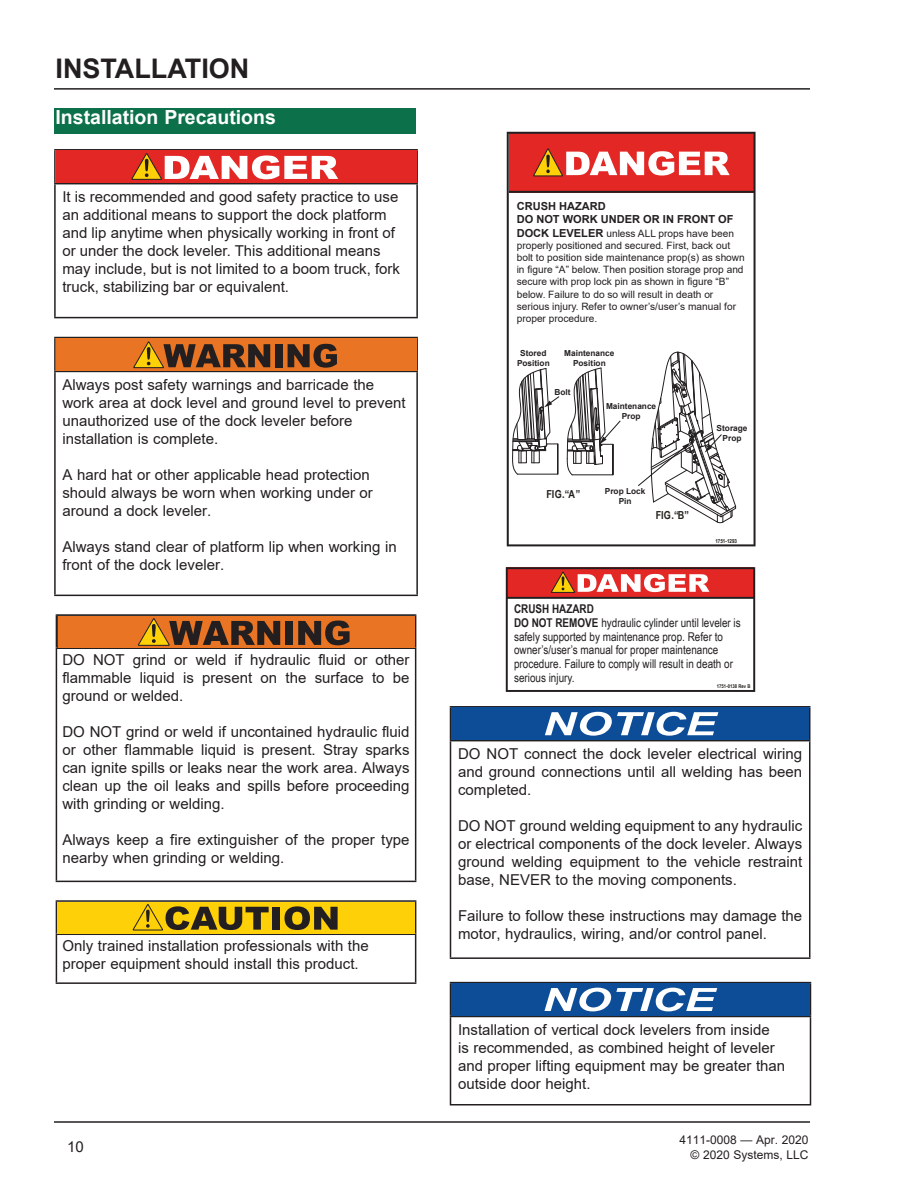
<style>
.page{position:relative;width:918px;height:1188px;background:#fff}
.page>*{position:absolute;margin:0;border:0;box-sizing:border-box;transform-origin:0 0}
.t1{font:700 27px "Arial";color:#231f20}
.t2{font:700 19.5px "Arial";color:#fff}
.t3{font:15px/18px "Arial";color:#231f20}
.t4{font:12.15px/13.8px "Arial Narrow";color:#231f20}
.t5{font:12px/14.4px "Arial";color:#231f20;text-align:right}
.t6{font:11.1px/13.2px "Myriad Pro";color:#231f20}
.t7{font:700 11.1px/13.2px "Arial";color:#231f20}
.t8{font:700 11.1px "Arial Narrow";letter-spacing:.01em;color:#23201b}
.t9{font:10.2px/12.1px "Arial";color:#231f20}
.t10{font:8.55px "Arial";color:#231f20}
.t11{font:700 8.25px/9.9px "Arial";color:#231f20;text-align:center}
.t12{font:700 5.55px "Arial Narrow";color:#1d1814}
.t13{font:700 5.25px "Arial Narrow";color:#1d1814}
.s1{font-weight:700;font-size:11.1px}
.s2{font-weight:700}
</style>
<div class="page">
<hr style="left:54px;top:88px;width:756px;height:2px;background:#231f20">
<hr style="left:54px;top:1121px;width:756px;height:2px;background:#231f20">
<div style="left:54px;top:108px;width:361px;height:26px;background:#0c714a"></div>
<svg style="left:451px;top:1017px;width:359px;height:87px"></svg>
<hr style="left:450px;top:982px;width:361px;height:1px;background:#231f20">
<hr style="left:450px;top:983px;width:1px;height:33px;background:#231f20">
<hr style="left:810px;top:983px;width:1px;height:33px;background:#231f20">
<hr style="left:450px;top:1016px;width:361px;height:1px;background:#231f20">
<hr style="left:450px;top:1017px;width:1px;height:87px;background:#231f20">
<hr style="left:810px;top:1017px;width:1px;height:87px;background:#231f20">
<hr style="left:450px;top:1104px;width:361px;height:2px;background:#231f20">
<div style="left:451px;top:983px;width:359px;height:33px;background:#0d4d97"></div>
<svg style="left:544px;top:988px;width:173px;height:23px"></svg>
<svg style="left:506px;top:567px;width:249px;height:125px"></svg>
<hr style="left:506px;top:597px;width:248px;height:2px;background:#231f20">
<hr style="left:56px;top:614px;width:360px;height:2px;background:#231f20">
<hr style="left:56px;top:616px;width:1px;height:32px;background:#231f20">
<hr style="left:415px;top:616px;width:1px;height:32px;background:#231f20">
<hr style="left:56px;top:648px;width:360px;height:1px;background:#231f20">
<hr style="left:56px;top:649px;width:1px;height:232px;background:#231f20">
<hr style="left:415px;top:649px;width:1px;height:232px;background:#231f20">
<hr style="left:56px;top:881px;width:360px;height:1px;background:#231f20">
<svg style="left:57px;top:616px;width:358px;height:32px;background:#b66122"></svg>
<hr style="left:56px;top:900px;width:360px;height:2px;background:#231f20">
<hr style="left:56px;top:902px;width:1px;height:32px;background:#231f20">
<hr style="left:415px;top:902px;width:1px;height:32px;background:#231f20">
<hr style="left:56px;top:934px;width:360px;height:1px;background:#231f20">
<hr style="left:56px;top:935px;width:1px;height:47px;background:#231f20">
<hr style="left:415px;top:935px;width:1px;height:47px;background:#231f20">
<hr style="left:56px;top:982px;width:360px;height:2px;background:#231f20">
<div style="left:57px;top:902px;width:358px;height:32px;background:#fdd008"></div>
<div style="left:272px;top:907px;width:8px;height:23px;background:#231f20"></div>
<svg style="left:284px;top:906px;width:54px;height:24px"></svg>
<svg style="left:132px;top:904px;width:137px;height:27px"></svg>
<svg style="left:56px;top:184px;width:360px;height:133px"></svg>
<hr style="left:54px;top:149px;width:364px;height:2px;background:#231f20">
<hr style="left:54px;top:151px;width:2px;height:32px;background:#231f20">
<hr style="left:416px;top:151px;width:2px;height:32px;background:#231f20">
<hr style="left:54px;top:183px;width:364px;height:1px;background:#231f20">
<hr style="left:54px;top:184px;width:2px;height:133px;background:#231f20">
<hr style="left:416px;top:184px;width:2px;height:133px;background:#231f20">
<hr style="left:54px;top:317px;width:364px;height:1px;background:#231f20">
<div style="left:56px;top:151px;width:360px;height:32px;background:#e22725"></div>
<svg style="left:131px;top:153px;width:207px;height:27px"></svg>
<svg style="left:56px;top:338px;width:360px;height:257px"></svg>
<hr style="left:54px;top:337px;width:364px;height:1px;background:#231f20">
<hr style="left:54px;top:338px;width:2px;height:33px;background:#231f20">
<hr style="left:416px;top:338px;width:2px;height:33px;background:#231f20">
<hr style="left:54px;top:371px;width:364px;height:1px;background:#231f20">
<hr style="left:54px;top:372px;width:2px;height:223px;background:#231f20">
<hr style="left:416px;top:372px;width:2px;height:223px;background:#231f20">
<hr style="left:54px;top:595px;width:364px;height:1px;background:#231f20">
<div style="left:56px;top:339px;width:360px;height:32px;background:#e87424"></div>
<div style="left:275px;top:344px;width:7px;height:23px;background:#231f20"></div>
<svg style="left:288px;top:344px;width:49px;height:24px"></svg>
<svg style="left:133px;top:341px;width:137px;height:28px"></svg>
<svg style="left:451px;top:741px;width:358px;height:216px"></svg>
<hr style="left:450px;top:706px;width:360px;height:2px;background:#231f20">
<hr style="left:450px;top:708px;width:1px;height:32px;background:#231f20">
<hr style="left:809px;top:708px;width:1px;height:32px;background:#231f20">
<hr style="left:450px;top:740px;width:360px;height:1px;background:#231f20">
<hr style="left:450px;top:741px;width:1px;height:216px;background:#231f20">
<hr style="left:809px;top:741px;width:1px;height:216px;background:#231f20">
<hr style="left:450px;top:957px;width:360px;height:2px;background:#231f20">
<div style="left:451px;top:708px;width:358px;height:32px;background:#0d4d97"></div>
<svg style="left:545px;top:712px;width:173px;height:24px"></svg>
<svg style="left:507px;top:132px;width:249px;height:414px"></svg>
<hr style="left:509px;top:191px;width:246px;height:2px;background:#231f20">
<svg style="left:637px;top:352px;width:99px;height:171px"></svg>
<h1 class="t1" style="left:56px;top:50px;width:195px">INSTALLATION</h1>
<h2 class="t2" style="left:56px;top:103px;width:222px">Installation Precautions</h2>
<p class="t3" style="left:62px;top:188px;width:339px">It is recommended and good safety practice to use an additional means to support the dock platform and lip anytime when physically working in front of or under the dock leveler. This additional means may include, but is not limited to a boom truck, fork truck, stabilizing bar or equivalent.</p>
<p class="t3" style="left:62px;top:375px;width:345px">Always post safety warnings and barricade the work area at dock level and ground level to prevent unauthorized use of the dock leveler before installation is complete.</p>
<p class="t3" style="left:62px;top:465px;width:312px">A hard hat or other applicable head protection should always be worn when working under or around a dock leveler.</p>
<p class="t3" style="left:62px;top:537px;width:336px">Always stand clear of platform lip when working in front of the dock leveler.</p>
<p class="t3" style="left:62px;top:651px;width:349px;text-align:justify">DO NOT grind or weld if hydraulic fluid or other flammable liquid is present on the surface to be ground or welded.</p>
<p class="t3" style="left:62px;top:723px;width:349px;text-align:justify">DO NOT grind or weld if uncontained hydraulic fluid or other flammable liquid is present. Stray sparks can ignite spills or leaks near the work area. Always clean up the oil leaks and spills before proceeding with grinding or welding.</p>
<p class="t3" style="left:62px;top:831px;width:349px">Always keep a fire extinguisher of the proper type nearby when grinding or welding.</p>
<p class="t3" style="left:62px;top:937px;width:308px">Only trained installation professionals with the proper equipment should install this product.</p>
<p class="t7" style="left:517px;top:200px;width:218px">CRUSH HAZARD<br>DO NOT WORK UNDER OR IN FRONT OF</p>
<p class="t9" style="left:517px;top:227px;width:230px"><span class="s1">DOCK LEVELER</span> unless ALL props have been properly positioned and secured. First, back out bolt to position side maintenance prop(s) as shown in figure “A” below. Then position storage prop and secure with prop lock pin as shown in figure “B” below. Failure to do so will result in death or serious injury. Refer to owner’s/user’s manual for proper procedure.</p>
<p class="t11" style="left:517px;top:349px;width:34px">Stored<br>Position</p>
<p class="t11" style="left:564px;top:349px;width:52px">Maintenance<br>Position</p>
<p class="t11" style="left:555px;top:387px;width:18px">Bolt</p>
<p class="t11" style="left:606px;top:401px;width:52px">Maintenance<br>Prop</p>
<p class="t8" style="left:546px;top:486px;width:36px">FIG.“A”</p>
<p class="t11" style="left:605px;top:486px;width:42px">Prop Lock<br>Pin</p>
<p class="t8" style="left:656px;top:506px;width:35px">FIG.“B”</p>
<p class="t11" style="left:717px;top:423px;width:32px">Storage<br>Prop</p>
<p class="t12" style="left:715px;top:537px;width:23px">1751-1293</p>
<p class="t4" style="left:514px;top:601px;width:228px"><span class="s2">CRUSH HAZARD<br>DO NOT REMOVE</span> hydraulic cylinder until leveler is safely supported by maintenance prop. Refer to owner’s/user’s manual for proper maintenance procedure. Failure to comply will result in death or serious injury.</p>
<p class="t13" style="left:717px;top:682px;width:35px">1751-0138 Rev B</p>
<p class="t6" style="left:533px;top:608px;width:101px">File Name: 1751-1293<br>Decal Size: 3.75 x 6.25</p>
<p class="t10" style="left:589px;top:744px;width:66px">Decal Size: 4 x 2</p>
<p class="t3" style="left:458px;top:745px;width:346px;text-align:justify">DO NOT connect the dock leveler electrical wiring and ground connections until all welding has been completed.</p>
<p class="t3" style="left:458px;top:817px;width:346px;text-align:justify">DO NOT ground welding equipment to any hydraulic or electrical components of the dock leveler. Always ground welding equipment to the vehicle restraint base, NEVER to the moving components.</p>
<p class="t3" style="left:458px;top:907px;width:346px">Failure to follow these instructions may damage the motor, hydraulics, wiring, and/or control panel.</p>
<p class="t3" style="left:458px;top:1021px;width:329px">Installation of vertical dock levelers from inside<br>is recommended, as combined height of leveler and proper lifting equipment may be greater than outside door height.</p>
<p class="t3" style="left:67px;top:1138px;width:18px">10</p>
<p class="t5" style="left:679px;top:1133px;width:131px">4111-0008 — Apr. 2020 © 2020 Systems, LLC</p>
</div>
